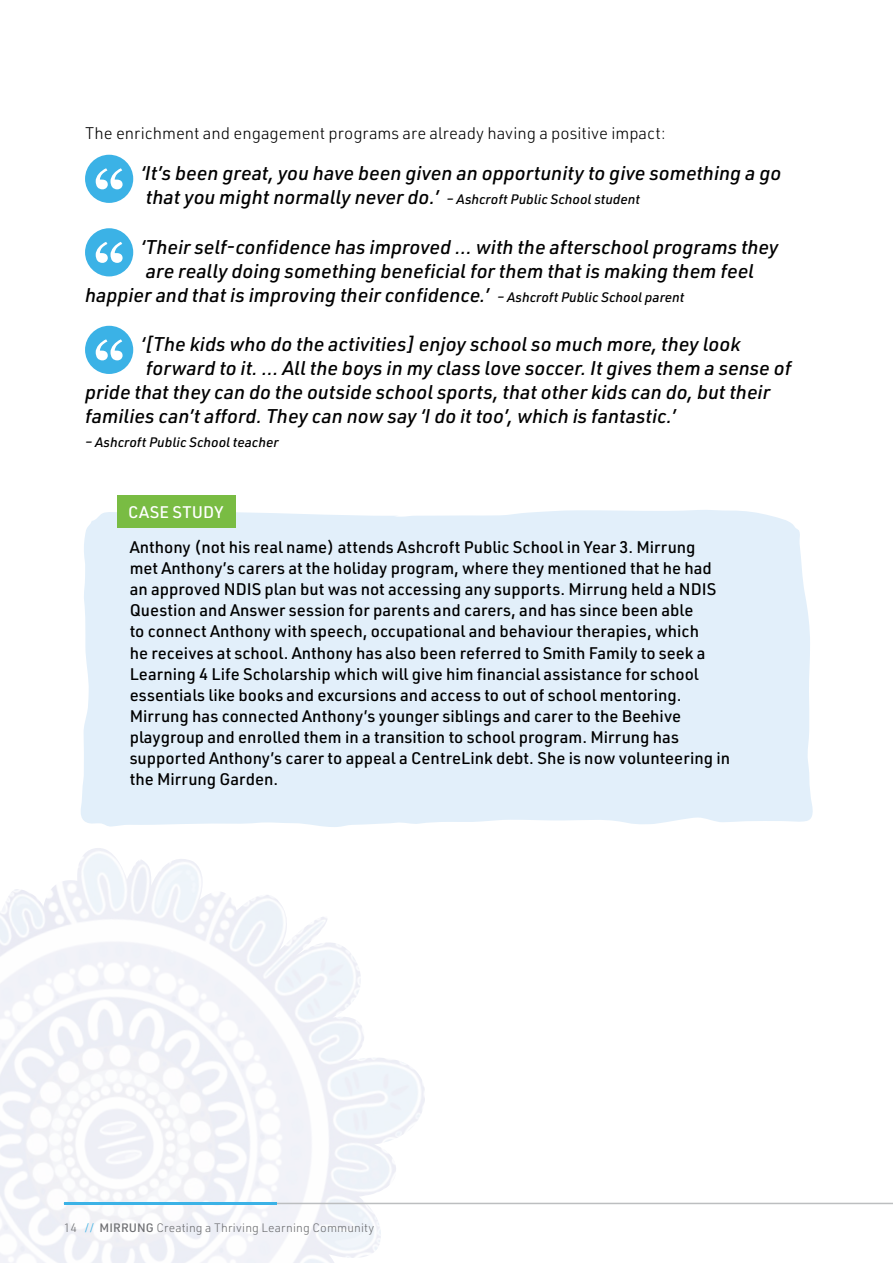
<style>
.page{position:relative;width:893px;height:1263px;background:#fff}
.page>*{position:absolute;margin:0;border:0;box-sizing:border-box;transform-origin:0 0}
.t1{font:italic 500 19.5px/24px "URWDIN";color:#000}
.t2{font:500 16.5px/21px "URWDIN";color:#000}
.t3{font:300 16.5px "URWDIN";color:#000}
.t4{font:500 16.5px "URWDIN";letter-spacing:.02em;color:#fff}
.t5{font:italic 500 13.5px "URWDIN";color:#000}
.t6{font:300 12px "URWDIN";letter-spacing:.01em;color:#6d6e71}
.s1{font-size:13.5px}
.s2{color:#3bb2e6}
.s3{font-weight:500}
</style>
<div class="page">
<img style="left:0;top:848px;width:433px;height:415px">
<div style="left:85px;top:155px;width:48px;height:48px;background:#3bb2e6;border-radius:50%"></div>
<svg style="left:96px;top:168px;width:27px;height:21px"></svg>
<div style="left:85px;top:228px;width:48px;height:48px;background:#3bb2e6;border-radius:50%"></div>
<svg style="left:96px;top:242px;width:27px;height:21px"></svg>
<div style="left:85px;top:326px;width:48px;height:48px;background:#3bb2e6;border-radius:50%"></div>
<svg style="left:96px;top:339px;width:27px;height:21px"></svg>
<div style="left:81px;top:509px;width:732px;height:318px;background:#e2effa"></div>
<hr style="left:64px;top:1203px;width:829px;height:1px;background:#bcbec0">
<hr style="left:64px;top:1202px;width:212px;height:3px;background:#3bb2e6">
<div style="left:118px;top:495px;width:118px;height:32px;background:#79bc43"></div>
<p class="t3" style="left:85px;top:123px;width:582px">The enrichment and engagement programs are already having a positive impact:</p>
<p class="t1" style="left:141px;top:161px;width:642px">‘It’s been great, you have been given an opportunity to give something a go that you might normally never do.’ <span class="s1">– Ashcroft Public School student</span></p>
<p class="t1" style="left:141px;top:234px;width:639px">‘Their self-confidence has improved … with the afterschool programs they</p>
<p class="t1" style="left:146px;top:258px;width:609px">are really doing something beneficial for them that is making them feel</p>
<p class="t1" style="left:85px;top:282px;width:601px">happier and that is improving their confidence.’ <span class="s1">– Ashcroft Public School parent</span></p>
<p class="t1" style="left:141px;top:332px;width:601px">‘[The kids who do the activities] enjoy school so much more, they look</p>
<p class="t1" style="left:146px;top:356px;width:647px">forward to it. … All the boys in my class love soccer. It gives them a sense of</p>
<p class="t1" style="left:85px;top:380px;width:687px">pride that they can do the outside school sports, that other kids can do, but their</p>
<p class="t1" style="left:85px;top:404px;width:592px">families can’t afford. They can now say ‘I do it too’, which is fantastic.’</p>
<p class="t5" style="left:85px;top:434px;width:195px">– Ashcroft Public School teacher</p>
<p class="t4" style="left:128px;top:501px;width:96px">CASE STUDY</p>
<p class="t2" style="left:130px;top:536px;width:602px">Anthony (not his real name) attends Ashcroft Public School in Year 3. Mirrung<br>met Anthony’s carers at the holiday program, where they mentioned that he had an approved NDIS plan but was not accessing any supports. Mirrung held a NDIS Question and Answer session for parents and carers, and has since been able<br>to connect Anthony with speech, occupational and behaviour therapies, which<br>he receives at school. Anthony has also been referred to Smith Family to seek a Learning 4 Life Scholarship which will give him financial assistance for school essentials like books and excursions and access to out of school mentoring.<br>Mirrung has connected Anthony’s younger siblings and carer to the Beehive playgroup and enrolled them in a transition to school program. Mirrung has supported Anthony’s carer to appeal a CentreLink debt. She is now volunteering in the Mirrung Garden.</p>
<p class="t6" style="left:64px;top:1220px;width:312px">14 <span class="s2">//</span> <span class="s3">MIRRUNG</span> Creating a Thriving Learning Community</p>
</div>
